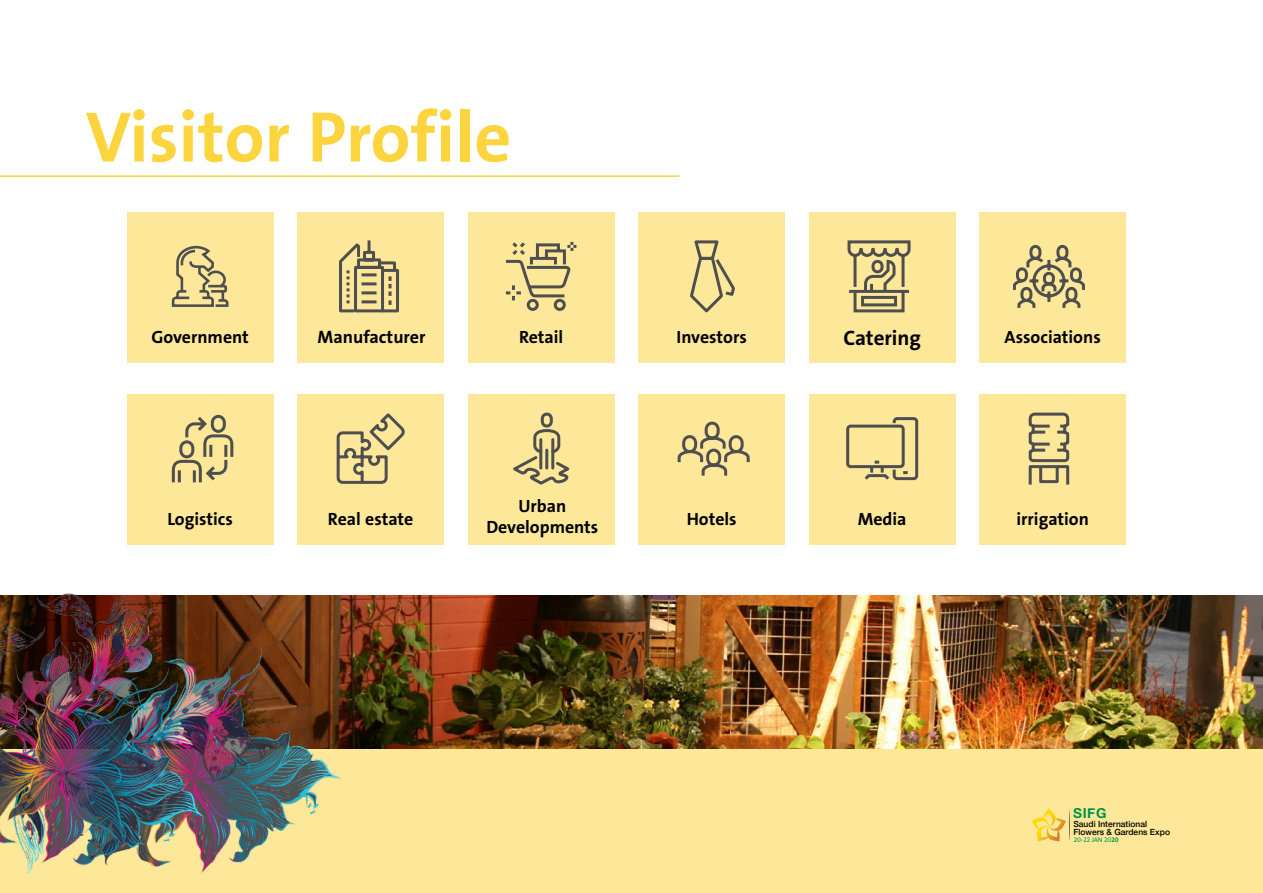
<style>
.page{position:relative;width:1263px;height:893px;background:#fff}
.page>*{position:absolute;margin:0;border:0;box-sizing:border-box;transform-origin:0 0}
.t1{font:700 72px "The Sans";color:#fcd43e}
.t2{font:700 21px "The Sans";color:#000}
.t3{font:700 18px "The Sans";color:#000}
.t4{font:700 17.85px "The Sans";color:#000}
.t5{font:700 13.8px "Helvetica Neue";color:#009349}
.t6{font:500 8.55px/7.8px "Helvetica Neue";color:#000}
.t7{font:6.75px "The Sans";color:#009349}
.s1{font-weight:700}
</style>
<div class="page">
<div style="left:127px;top:212px;width:146px;height:150px;background:#fde899"></div>
<div style="left:298px;top:212px;width:146px;height:150px;background:#fde899"></div>
<div style="left:468px;top:212px;width:146px;height:150px;background:#fde899"></div>
<div style="left:638px;top:212px;width:147px;height:150px;background:#fde899"></div>
<div style="left:809px;top:212px;width:146px;height:150px;background:#fde899"></div>
<div style="left:979px;top:212px;width:147px;height:150px;background:#fde899"></div>
<div style="left:127px;top:395px;width:146px;height:150px;background:#fde899"></div>
<div style="left:298px;top:395px;width:146px;height:150px;background:#fde899"></div>
<div style="left:468px;top:395px;width:146px;height:150px;background:#fde899"></div>
<div style="left:638px;top:395px;width:147px;height:150px;background:#fde899"></div>
<div style="left:809px;top:395px;width:146px;height:150px;background:#fde899"></div>
<div style="left:979px;top:395px;width:147px;height:150px;background:#fde899"></div>
<img style="left:349px;top:595px;width:914px;height:155px">
<hr style="left:0;top:175px;width:679px;height:2px;background:#fcd43e">
<svg style="left:171px;top:245px;width:58px;height:62px"></svg>
<svg style="left:171px;top:414px;width:63px;height:69px"></svg>
<svg style="left:339px;top:240px;width:60px;height:73px"></svg>
<svg style="left:336px;top:413px;width:69px;height:71px"></svg>
<svg style="left:505px;top:241px;width:72px;height:70px"></svg>
<svg style="left:513px;top:429px;width:57px;height:56px"></svg>
<div style="left:541px;top:413px;width:12px;height:15px;border:3px solid #4f4f4f;border-radius:5px"></div>
<hr style="left:551px;top:440px;width:3px;height:28px;background:#4f4f4f">
<hr style="left:539px;top:440px;width:3px;height:28px;background:#4f4f4f">
<hr style="left:545px;top:450px;width:3px;height:18px;background:#4f4f4f">
<svg style="left:690px;top:240px;width:45px;height:73px"></svg>
<svg style="left:677px;top:421px;width:73px;height:55px"></svg>
<svg style="left:847px;top:240px;width:64px;height:73px"></svg>
<svg style="left:846px;top:417px;width:73px;height:64px"></svg>
<svg style="left:1013px;top:244px;width:72px;height:64px"></svg>
<svg style="left:1028px;top:412px;width:42px;height:73px"></svg>
<div style="left:0;top:750px;width:1263px;height:143px;background:#fde899"></div>
<img style="left:0;top:593px;width:349px;height:281px">
<svg style="left:1031px;top:808px;width:39px;height:34px"></svg>
<h1 class="t1" style="left:86px;top:91px;width:427px">Visitor Profile</h1>
<p class="t4" style="left:152px;top:326px;width:99px">Government</p>
<p class="t3" style="left:318px;top:326px;width:109px">Manufacturer</p>
<p class="t4" style="left:519px;top:326px;width:46px">Retail</p>
<p class="t4" style="left:167px;top:508px;width:67px">Logistics</p>
<p class="t4" style="left:328px;top:508px;width:87px">Real estate</p>
<p class="t4" style="left:518px;top:494px;width:49px">Urban</p>
<p class="t4" style="left:486px;top:515px;width:113px">Developments</p>
<p class="t4" style="left:676px;top:326px;width:72px">Investors</p>
<p class="t4" style="left:687px;top:508px;width:52px">Hotels</p>
<p class="t2" style="left:843px;top:325px;width:79px">Catering</p>
<p class="t4" style="left:858px;top:508px;width:50px">Media</p>
<p class="t4" style="left:1005px;top:326px;width:98px">Associations</p>
<p class="t4" style="left:1016px;top:508px;width:74px">irrigation</p>
<p class="t5" style="left:1073px;top:803px;width:35px">SIFG</p>
<p class="t6" style="left:1073px;top:819px;width:98px">Saudi International<br>Flowers &amp; Gardens Expo</p>
<p class="t7" style="left:1074px;top:835px;width:46px">20-22 JAN 20<span class="s1">20</span></p>
</div>
